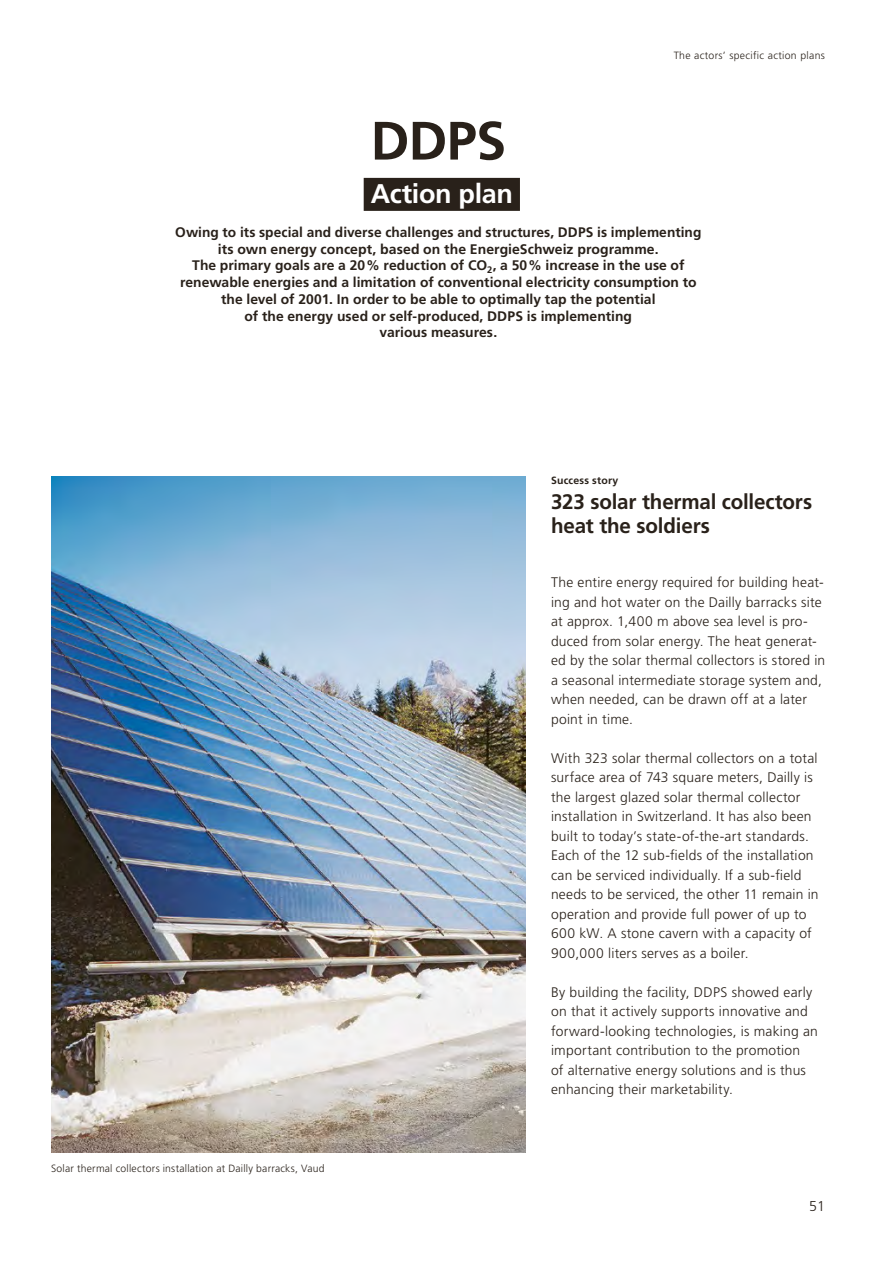
<style>
.page{position:relative;width:893px;height:1263px;background:#fff}
.page>*{position:absolute;margin:0;border:0;box-sizing:border-box;transform-origin:0 0}
.t1{font:700 54px "Frutiger LT";color:#29211a}
.t2{font:700 27px "Frutiger LT";letter-spacing:-.015em;color:#fff}
.t3{font:700 21px/24.5px "Frutiger LT";letter-spacing:-.01em;color:#29211a}
.t4{font:300 14.25px "Frutiger LT";color:#29211a}
.t5{font:300 13.8px/19.5px "Frutiger LT";letter-spacing:.015em;color:#29211a}
.t6{font:700 13.8px/16.8px "Frutiger LT";letter-spacing:.005em;color:#29211a;text-align:center}
.t7{font:300 10.5px "Frutiger LT";letter-spacing:.025em;color:#29211a}
.t8{font:700 10.5px "Frutiger LT";letter-spacing:.025em;color:#29211a}
</style>
<div class="page">
<div style="left:364px;top:178px;width:156px;height:33px;background:#29211a"></div>
<img style="left:51px;top:476px;width:474px;height:677px">
<p class="t7" style="left:674px;top:49px;width:153px">The actors’ specific action plans</p>
<h1 class="t1" style="left:370px;top:109px;width:137px">DDPS</h1>
<h2 class="t2" style="left:371px;top:177px;width:144px">Action plan</h2>
<p class="t6" style="left:175px;top:224px;width:528px">Owing to its special and diverse challenges and structures, DDPS is implementing its own energy concept, based on the EnergieSchweiz programme.<br>The primary goals are a 20% reduction of CO<sub>2</sub>, a 50% increase in the use of renewable energies and a limitation of conventional electricity consumption to the level of 2001. In order to be able to optimally tap the potential<br>of the energy used or self-produced, DDPS is implementing<br>various measures.</p>
<p class="t8" style="left:551px;top:474px;width:69px">Success story</p>
<h3 class="t3" style="left:551px;top:489px;width:263px">323 solar thermal collectors heat the soldiers</h3>
<p class="t7" style="left:51px;top:1162px;width:275px">Solar thermal collectors installation at Dailly barracks, Vaud</p>
<p class="t5" style="left:551px;top:573px;width:276px">The entire energy required for building heat&shy;ing and hot water on the Dailly barracks site at approx. 1,400 m above sea level is pro&shy;duced from solar energy. The heat generat&shy;ed by the solar thermal collectors is stored in a seasonal intermediate storage system and, when needed, can be drawn off at a later point in time.</p>
<p class="t5" style="left:551px;top:748px;width:269px">With 323 solar thermal collectors on a total surface area of 743 square meters, Dailly is the largest glazed solar thermal collector installation in Switzerland. It has also been built to today’s state-of-the-art standards.<br>Each of the 12 sub-fields of the installation can be serviced individually. If a sub-field needs to be serviced, the other 11 remain in operation and provide full power of up to 600 kW. A stone cavern with a capacity of 900,000 liters serves as a boiler.</p>
<p class="t5" style="left:551px;top:982px;width:268px">By building the facility, DDPS showed early on that it actively supports innovative and forward-looking technologies, is making an important contribution to the promotion<br>of alternative energy solutions and is thus enhancing their marketability.</p>
<p class="t4" style="left:809px;top:1198px;width:17px">51</p>
</div>
